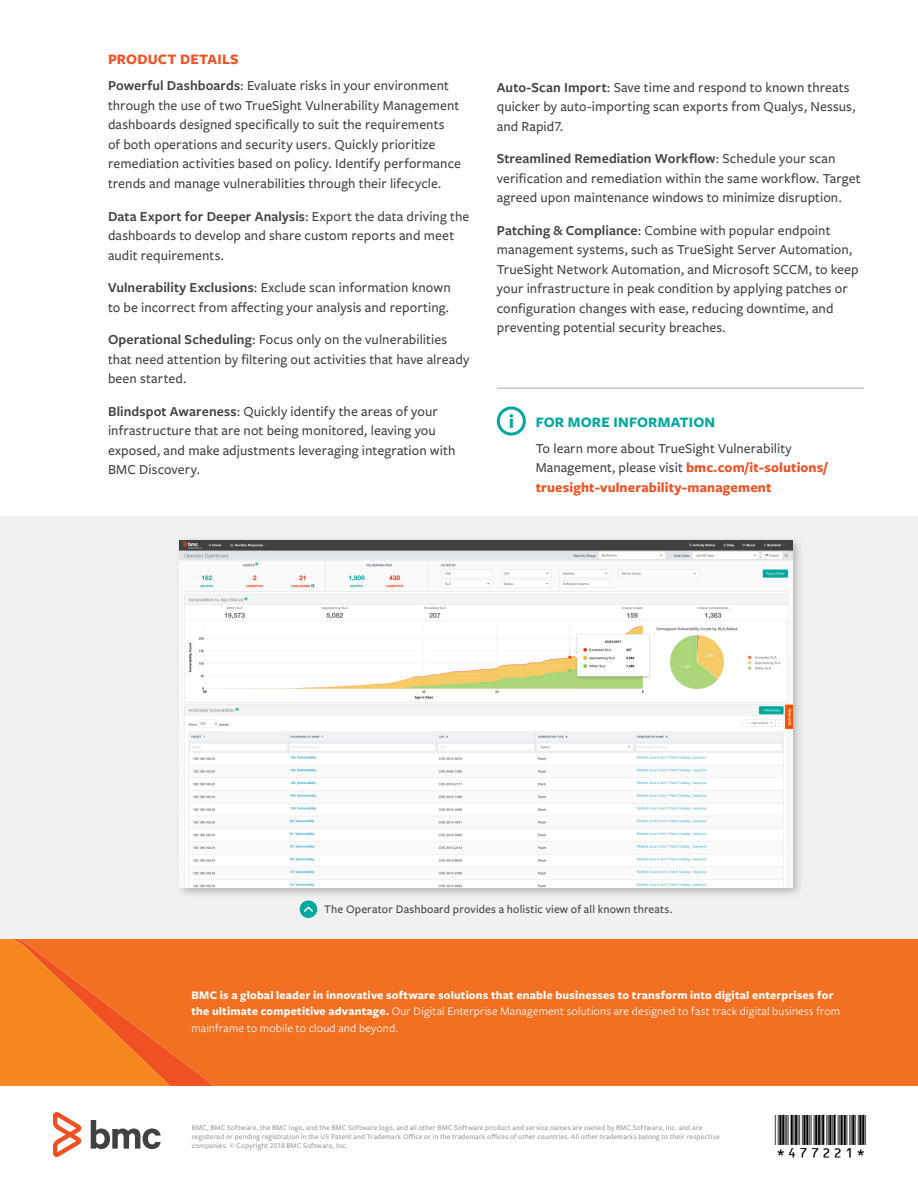
<style>
.page{position:relative;width:918px;height:1188px;background:#fff}
.page>*{position:absolute;margin:0;border:0;box-sizing:border-box;transform-origin:0 0}
.t1{font:30px "BC39 HI Tall HR";color:#000}
.t2{font:700 15px "Freight Sans Pro";letter-spacing:.01em;color:#00a89e}
.t3{font:700 15px "Freight Sans Pro";letter-spacing:.01em;color:#f05123}
.t4{font:500 14.25px/19.5px "Freight Sans Pro";letter-spacing:.01em;color:#414042}
.t5{font:700 12px/16.5px "Freight Sans Pro";letter-spacing:.015em;color:#fff}
.t6{font:500 12px/16.5px "Freight Sans Pro";letter-spacing:.015em;color:#fff}
.t7{font:500 12px "Freight Sans Pro";letter-spacing:.015em;color:#414042}
.t8{font:500 7.5px/9px "Freight Sans Pro";letter-spacing:.02em;color:#939598}
.s1{font-weight:600}
.s2{font-weight:700;color:#f05123}
.s3{font-weight:400}
</style>
<div class="page">
<svg style="left:91px;top:1120px;width:70px;height:29px"></svg>
<svg style="left:53px;top:1112px;width:28px;height:45px"></svg>
<div style="left:214px;top:939px;width:704px;height:147px;background:#f36f21"></div>
<svg style="left:0;top:939px;width:214px;height:147px;background:#f37620"></svg>
<div style="left:0;top:516px;width:918px;height:423px;background:#f1f1f2"></div>
<div style="left:300px;top:900px;width:17px;height:18px;background:#00a89e;border-radius:50%"></div>
<svg style="left:304px;top:906px;width:9px;height:6px"></svg>
<div style="left:497px;top:407px;width:29px;height:29px;border:3px solid #00a89e;border-radius:50%"></div>
<svg style="left:510px;top:414px;width:3px;height:14px"></svg>
<hr style="left:497px;top:388px;width:367px;height:1px;background:#a8aaad">
<div style="left:176px;top:536px;width:628px;height:363px;background:#000;opacity:.25"></div>
<img style="left:180px;top:540px;width:612px;height:347px">
<p class="t3" style="left:108px;top:49px;width:132px">PRODUCT DETAILS</p>
<p class="t4" style="left:108px;top:76px;width:354px"><span class="s1">Powerful Dashboards</span>: Evaluate risks in your environment through the use of two TrueSight Vulnerability Management dashboards designed specifically to suit the requirements<br>of both operations and security users. Quickly prioritize remediation activities based on policy. Identify performance trends and manage vulnerabilities through their lifecycle.</p>
<p class="t4" style="left:108px;top:206px;width:363px"><span class="s1">Data Export for Deeper Analysis</span>: Export the data driving the dashboards to develop and share custom reports and meet audit requirements.</p>
<p class="t4" style="left:108px;top:277px;width:344px"><span class="s1">Vulnerability Exclusions</span>: Exclude scan information known to be incorrect from affecting your analysis and reporting.</p>
<p class="t4" style="left:108px;top:329px;width:363px"><span class="s1">Operational Scheduling</span>: Focus only on the vulnerabilities that need attention by filtering out activities that have already been started.</p>
<p class="t4" style="left:108px;top:401px;width:349px"><span class="s1">Blindspot Awareness</span>: Quickly identify the areas of your infrastructure that are not being monitored, leaving you exposed, and make adjustments leveraging integration with BMC Discovery.</p>
<p class="t4" style="left:497px;top:77px;width:360px"><span class="s1">Auto-Scan Import</span>: Save time and respond to known threats quicker by auto-importing scan exports from Qualys, Nessus, and Rapid7.</p>
<p class="t4" style="left:497px;top:148px;width:366px"><span class="s1">Streamlined Remediation Workflow</span>: Schedule your scan verification and remediation within the same workflow. Target agreed upon maintenance windows to minimize disruption.</p>
<p class="t4" style="left:497px;top:220px;width:363px"><span class="s1">Patching &amp; Compliance</span>: Combine with popular endpoint management systems, such as TrueSight Server Automation, TrueSight Network Automation, and Microsoft SCCM, to keep your infrastructure in peak condition by applying patches or configuration changes with ease, reducing downtime, and preventing potential security breaches.</p>
<p class="t2" style="left:536px;top:411px;width:181px">FOR MORE INFORMATION</p>
<p class="t4" style="left:536px;top:438px;width:294px">To learn more about TrueSight Vulnerability<br>Management, please visit <span class="s2">bmc.com/it-solutions/ truesight-vulnerability-management</span></p>
<p class="t7" style="left:324px;top:901px;width:350px">The Operator Dashboard provides a holistic view of all known threats.</p>
<p class="t5" style="left:191px;top:986px;width:650px">BMC is a global leader in innovative software solutions that enable businesses to transform into digital enterprises for the ultimate competitive advantage. <span class="s3">Our Digital Enterprise Management solutions are designed to fast track digital business from mainframe to mobile to cloud and beyond.</span></p>
<p class="t6" style="left:216px;top:988px;width:581px">services. From mainframe to cloud to mobile, we pair high-speed digital innovation with robust IT industrialization— allowing our customers to provide amazing user experiences with optimized IT performance, cost, compliance, and</p>
<p class="t8" style="left:192px;top:1123px;width:530px">BMC, BMC Software, the BMC logo, and the BMC Software logo, and all other BMC Software product and service names are owned by BMC Software, Inc. and are registered or pending registration in the US Patent and Trademark Office or in the trademark offices of other countries. All other trademarks belong to their respective companies. © Copyright 2018 BMC Software, Inc.</p>
<h1 class="t1" style="left:775px;top:1107px;width:93px">*477221*</h1>
</div>
